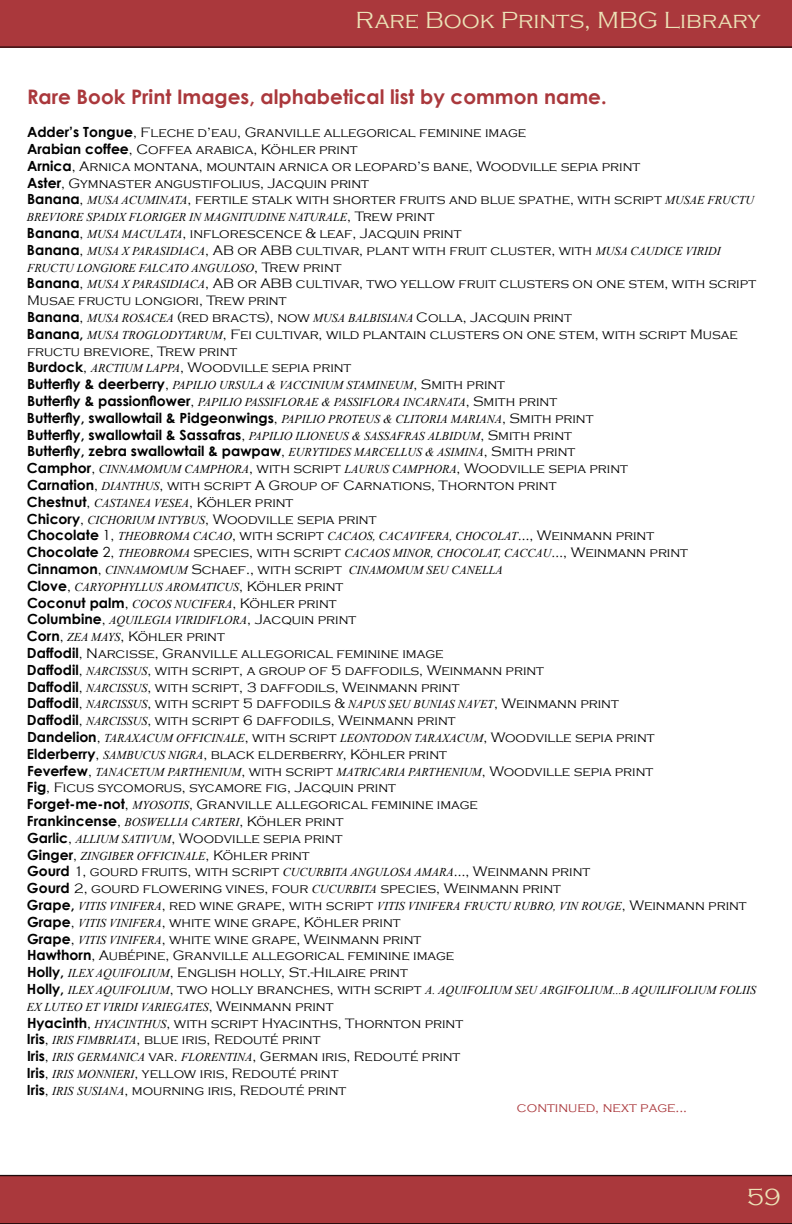
<style>
.page{position:relative;width:792px;height:1224px;background:#fff}
.page>*{position:absolute;margin:0;border:0;box-sizing:border-box;transform-origin:0 0}
.t1{font:300 24px "Copperplate Gothic";color:#ece3b7}
.t2{font:700 20px "Century Gothic";color:#aa383c}
.t3{font:300 14px/16.8px "Copperplate Gothic";color:#000}
.t4{font:700 14px "Century Gothic";color:#000}
.t5{font:300 14px "Copperplate Gothic";color:#aa383c}
.t6{font:italic 12px/16.8px "Times New Roman";color:#000}
.s1{font-family:"Century Gothic";font-weight:700}
.s2{font-family:"Times New Roman";font-weight:400;font-style:italic;font-size:12px}
.s3{font-family:"Copperplate Gothic";font-weight:300;font-style:normal;font-size:14px}
.s4{font-family:"Century Gothic";font-weight:700;font-style:normal;font-size:14px}
.s5{font-family:"Copperplate Gothic";font-weight:300}
.s6{font-family:"Century Gothic";font-style:normal;font-size:14px}
</style>
<div class="page">
<div style="left:0;top:0;width:792px;height:47px;background:#aa383c"></div>
<div style="left:0;top:1175px;width:792px;height:49px;background:#aa383c"></div>
<h1 class="t1" style="left:356px;top:7px;width:407px">Rare Book Prints, MBG Library</h1>
<h2 class="t2" style="left:27px;top:81px;width:581px">Rare Book Print Images, alphabetical list by common name.</h2>
<p class="t3" style="left:27px;top:124px;width:729px"><span class="s1">Adder’s Tongue</span>, Fleche d’eau, Granville allegorical feminine image<br><span class="s1">Arabian coffee</span>, Coffea arabica, Köhler print<br><span class="s1">Arnica</span>, Arnica montana, mountain arnica or leopard’s bane, Woodville sepia print<br><span class="s1">Aster</span>, Gymnaster angustifolius, Jacquin print<br><span class="s1">Banana</span>, <span class="s2">MUSA ACUMINATA</span>, fertile stalk with shorter fruits and blue spathe, with script <span class="s2">MUSAE FRUCTU</span></p>
<p class="t6" style="left:27px;top:208px;width:409px">BREVIORE SPADIX FLORIGER IN MAGNITUDINE NATURALE<span class="s3">, Trew print</span></p>
<p class="t3" style="left:27px;top:225px;width:695px"><span class="s1">Banana</span>, <span class="s2">MUSA MACULATA</span>, inflorescence &amp; leaf, Jacquin print<br><span class="s1">Banana</span>, <span class="s2">MUSA X PARASIDIACA</span>, AB or ABB cultivar, plant with fruit cluster, with <span class="s2">MUSA CAUDICE VIRIDI</span></p>
<p class="t6" style="left:27px;top:259px;width:316px">FRUCTU LONGIORE FALCATO ANGULOSO<span class="s3">, Trew print</span></p>
<p class="t3" style="left:27px;top:276px;width:731px"><span class="s1">Banana</span>, <span class="s2">MUSA X PARASIDIACA</span>, AB or ABB cultivar, two yellow fruit clusters on one stem, with script Musae fructu longiori, Trew print<br><span class="s1">Banana</span>, <span class="s2">MUSA ROSACEA</span> (red bracts), now <span class="s2">MUSA BALBISIANA</span> Colla, Jacquin print<br><span class="s1">Banana,</span> <span class="s2">MUSA TROGLODYTARUM</span>, Fei cultivar, wild plantain clusters on one stem, with script Musae fructu breviore, Trew print<br><span class="s1">Burdock</span>, <span class="s2">ARCTIUM LAPPA</span>, Woodville sepia print</p>
<p class="t6" style="left:27px;top:376px;width:532px"><span class="s4">Butterfly &amp; deerberry</span><span class="s3">,</span> PAPILIO URSULA &amp; VACCINIUM STAMINEUM<span class="s3">, Smith print<br></span><span class="s4">Butterfly &amp; passionflower</span><span class="s3">,</span> PAPILIO PASSIFLORAE &amp; PASSIFLORA INCARNATA<span class="s3">, Smith print</span></p>
<p class="t4" style="left:27px;top:407px;width:568px">Butterfly, swallowtail &amp; Pidgeonwings<span class="s5">,</span> <span class="s2">PAPILIO PROTEUS &amp; CLITORIA MARIANA</span><span class="s5">, Smith print</span></p>
<p class="t6" style="left:27px;top:427px;width:546px"><span class="s4">Butterfly, swallowtail &amp; Sassafras</span><span class="s3">,</span> PAPILIO ILIONEUS &amp; SASSAFRAS ALBIDUM<span class="s3">, Smith print</span></p>
<p class="t4" style="left:27px;top:441px;width:550px">Butterfly, zebra swallowtail &amp; pawpaw<span class="s5">,</span> <span class="s2">EURYTIDES MARCELLUS &amp; ASIMINA</span><span class="s5">, Smith print</span></p>
<p class="t3" style="left:27px;top:460px;width:602px"><span class="s1">Camphor</span>, <span class="s2">CINNAMOMUM CAMPHORA</span>, with script <span class="s2">LAURUS CAMPHORA</span>, Woodville sepia print <span class="s1">Carnation</span>, <span class="s2">DIANTHUS</span>, with script A Group of Carnations, Thornton print<br><span class="s1">Chestnut</span>, <span class="s2">CASTANEA VESEA</span>, Köhler print<br><span class="s1">Chicory</span>, <span class="s2">CICHORIUM INTYBUS</span>, Woodville sepia print</p>
<p class="t6" style="left:27px;top:528px;width:663px"><span class="s4">Chocolate</span> <span class="s6">1</span><span class="s3">,</span> THEOBROMA CACAO<span class="s3">, with script</span> CACAOS, CACAVIFERA, CHOCOLAT<span class="s3">…, Weinmann print </span><span class="s4">Chocolate</span> <span class="s6">2</span><span class="s3">,</span> THEOBROMA <span class="s3">species, with script</span> CACAOS MINOR, CHOCOLAT, CACCAU<span class="s3">…, Weinmann print </span><span class="s4">Cinnamon</span><span class="s3">,</span> CINNAMOMUM <span class="s3">Schaef., with script</span> CINAMOMUM SEU CANELLA<br><span class="s4">Clove</span><span class="s3">,</span> CARYOPHYLLUS AROMATICUS<span class="s3">, Köhler print</span></p>
<p class="t3" style="left:27px;top:595px;width:311px"><span class="s1">Coconut palm</span>, <span class="s2">COCOS NUCIFERA</span>, Köhler print</p>
<p class="t6" style="left:27px;top:612px;width:331px"><span class="s4">Columbine</span><span class="s3">,</span> AQUILEGIA VIRIDIFLORA<span class="s3">, Jacquin print</span></p>
<p class="t3" style="left:27px;top:628px;width:593px"><span class="s1">Corn</span>, <span class="s2">ZEA MAYS</span>, Köhler print<br><span class="s1">Daffodil</span>, Narcisse, Granville allegorical feminine image<br><span class="s1">Daffodil</span>, <span class="s2">NARCISSUS</span>, with script, a group of 5 daffodils, Weinmann print<br><span class="s1">Daffodil</span>, <span class="s2">NARCISSUS</span>, with script, 3 daffodils, Weinmann print<br><span class="s1">Daffodil</span>, <span class="s2">NARCISSUS</span>, with script 5 daffodils &amp; <span class="s2">NAPUS SEU BUNIAS NAVET</span>, Weinmann print <span class="s1">Daffodil</span>, <span class="s2">NARCISSUS</span>, with script 6 daffodils, Weinmann print</p>
<p class="t6" style="left:27px;top:729px;width:629px"><span class="s4">Dandelion</span><span class="s3">,</span> TARAXACUM OFFICINALE<span class="s3">, with script</span> LEONTODON TARAXACUM<span class="s3">, Woodville sepia print</span></p>
<p class="t3" style="left:27px;top:746px;width:421px"><span class="s1">Elderberry</span>, <span class="s2">SAMBUCUS NIGRA</span>, black elderberry, Köhler print</p>
<p class="t6" style="left:27px;top:763px;width:628px"><span class="s4">Feverfew</span><span class="s3">,</span> TANACETUM PARTHENIUM<span class="s3">, with script</span> MATRICARIA PARTHENIUM<span class="s3">, Woodville sepia print</span></p>
<p class="t3" style="left:27px;top:780px;width:452px"><span class="s1">Fig</span>, Ficus sycomorus, sycamore fig, Jacquin print<br><span class="s1">Forget-me-not</span>, <span class="s2">MYOSOTIS</span>, Granville allegorical feminine image</p>
<p class="t6" style="left:27px;top:813px;width:318px"><span class="s4">Frankincense</span><span class="s3">,</span> BOSWELLIA CARTERI<span class="s3">, Köhler print</span></p>
<p class="t3" style="left:27px;top:830px;width:317px"><span class="s1">Garlic</span>, <span class="s2">ALLIUM SATIVUM</span>, Woodville sepia print</p>
<p class="t6" style="left:27px;top:847px;width:284px"><span class="s4">Ginger</span><span class="s3">,</span> ZINGIBER OFFICINALE<span class="s3">, Köhler print</span></p>
<p class="t3" style="left:27px;top:864px;width:565px"><span class="s1">Gourd</span> 1, gourd fruits, with script <span class="s2">CUCURBITA ANGULOSA AMARA</span>…, Weinmann print<br><span class="s1">Gourd</span> 2, gourd flowering vines, four <span class="s2">CUCURBITA</span> species, Weinmann print</p>
<p class="t6" style="left:27px;top:897px;width:721px"><span class="s4">Grape,</span> VITIS VINIFERA<span class="s3">, red wine grape, with script</span> VITIS VINIFERA FRUCTU RUBRO, VIN ROUGE<span class="s3">, Weinmann print</span></p>
<p class="t3" style="left:27px;top:914px;width:429px"><span class="s1">Grape</span>, <span class="s2">VITIS VINIFERA</span>, white wine grape, Köhler print<br><span class="s1">Grape</span>, <span class="s2">VITIS VINIFERA</span>, white wine grape, Weinmann print <span class="s1">Hawthorn</span>, Aubépine, Granville allegorical feminine image <span class="s1">Holly,</span> <span class="s2">ILEX AQUIFOLIUM</span>, English holly, St.-Hilaire print</p>
<p class="t6" style="left:27px;top:981px;width:731px"><span class="s4">Holly,</span> ILEX AQUIFOLIUM<span class="s3">, two holly branches, with script</span> A. AQUIFOLIUM SEU ARGIFOLIUM...B AQUILIFOLIUM FOLIIS<br>EX LUTEO ET VIRIDI VARIEGATES<span class="s3">, Weinmann print</span></p>
<p class="t3" style="left:27px;top:1015px;width:438px"><span class="s1">Hyacinth</span>, <span class="s2">HYACINTHUS</span>, with script Hyacinths, Thornton print <span class="s1">Iris</span>, <span class="s2">IRIS FIMBRIATA</span>, blue iris, Redouté print<br><span class="s1">Iris</span>, <span class="s2">IRIS GERMANICA</span> var. <span class="s2">FLORENTINA</span>, German iris, Redouté print <span class="s1">Iris</span>, <span class="s2">IRIS MONNIERI</span>, yellow iris, Redouté print<br><span class="s1">Iris</span>, <span class="s2">IRIS SUSIANA</span>, mourning iris, Redouté print</p>
<p class="t5" style="left:517px;top:1099px;width:172px">continued, next page...</p>
<h1 class="t1" style="left:747px;top:1184px;width:36px">59</h1>
</div>
